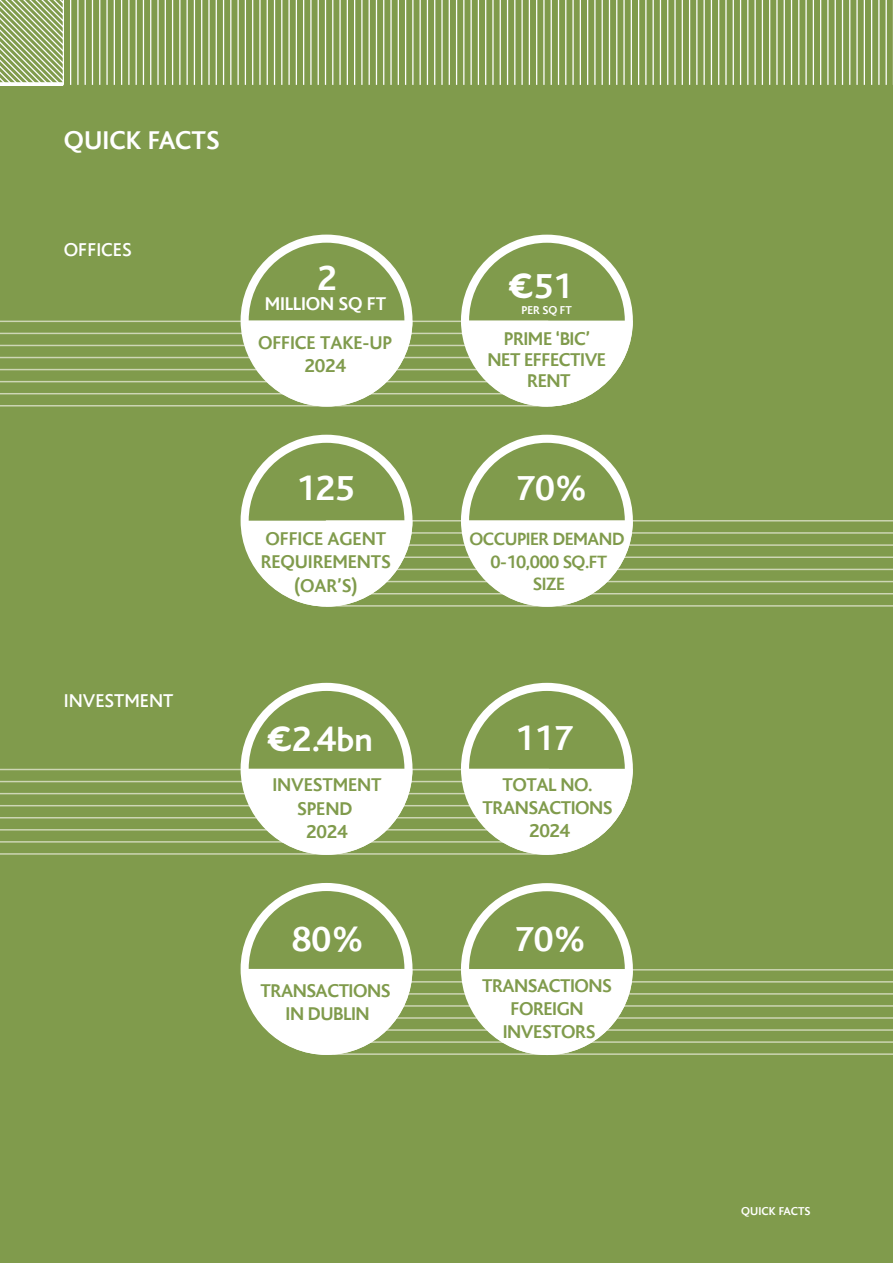
<style>
.page{position:relative;width:893px;height:1263px;background:#809b4c}
.page>*{position:absolute;margin:0;border:0;box-sizing:border-box;transform-origin:0 0}
.t1{font:700 36.45px "Bliss";letter-spacing:-.01em;color:#fff}
.t2{font:700 27px "Bliss";color:#fff}
.t3{font:700 19.5px/23.2px "Bliss";letter-spacing:-.025em;color:#809b4c;text-align:center}
.t4{font:500 19.5px "Bliss";color:#fff}
.t5{font:700 19.35px "Bliss";letter-spacing:-.01em;color:#fff}
.t6{font:700 18.75px/22.5px "Bliss";letter-spacing:-.025em;color:#809b4c;text-align:center}
.t7{font:700 12px "Bliss";letter-spacing:-.005em;color:#fff}
.s1{font-family:"Congenial"}
.s2{font-size:34.05px}
</style>
<div class="page">
<hr style="left:333px;top:969px;width:560px;height:1px;background:#ced6b5">
<hr style="left:333px;top:981px;width:560px;height:1px;background:#ced6b5">
<hr style="left:333px;top:993px;width:560px;height:2px;background:#ced6b5">
<hr style="left:333px;top:1005px;width:560px;height:2px;background:#ced6b5">
<hr style="left:333px;top:1017px;width:560px;height:2px;background:#ced6b5">
<hr style="left:333px;top:1029px;width:560px;height:2px;background:#ced6b5">
<hr style="left:333px;top:1041px;width:560px;height:2px;background:#ced6b5">
<hr style="left:333px;top:1053px;width:560px;height:2px;background:#ced6b5">
<hr style="left:0;top:769px;width:549px;height:1px;background:#ced6b5">
<hr style="left:0;top:781px;width:549px;height:1px;background:#ced6b5">
<hr style="left:0;top:793px;width:549px;height:1px;background:#ced6b5">
<hr style="left:0;top:805px;width:549px;height:1px;background:#ced6b5">
<hr style="left:0;top:817px;width:549px;height:1px;background:#ced6b5">
<hr style="left:0;top:829px;width:549px;height:1px;background:#ced6b5">
<hr style="left:0;top:841px;width:549px;height:2px;background:#ced6b5">
<hr style="left:0;top:853px;width:549px;height:2px;background:#ced6b5">
<hr style="left:326px;top:520px;width:567px;height:1px;background:#ced6b5">
<hr style="left:326px;top:532px;width:567px;height:2px;background:#ced6b5">
<hr style="left:326px;top:544px;width:567px;height:2px;background:#ced6b5">
<hr style="left:326px;top:556px;width:567px;height:2px;background:#ced6b5">
<hr style="left:326px;top:569px;width:567px;height:1px;background:#ced6b5">
<hr style="left:326px;top:581px;width:567px;height:1px;background:#ced6b5">
<hr style="left:326px;top:593px;width:567px;height:1px;background:#ced6b5">
<hr style="left:326px;top:605px;width:567px;height:2px;background:#ced6b5">
<hr style="left:0;top:321px;width:548px;height:1px;background:#ced6b5">
<hr style="left:0;top:333px;width:548px;height:1px;background:#ced6b5">
<hr style="left:0;top:345px;width:548px;height:1px;background:#ced6b5">
<hr style="left:0;top:357px;width:548px;height:1px;background:#ced6b5">
<hr style="left:0;top:369px;width:548px;height:1px;background:#ced6b5">
<hr style="left:0;top:381px;width:548px;height:1px;background:#ced6b5">
<hr style="left:0;top:393px;width:548px;height:1px;background:#ced6b5">
<hr style="left:0;top:405px;width:548px;height:1px;background:#ced6b5">
<div style="left:241px;top:235px;width:171px;height:171px;border:8px solid #fefefe;border-radius:50%"></div>
<svg style="left:241px;top:321px;width:171px;height:85px"></svg>
<div style="left:241px;top:435px;width:171px;height:172px;border:8px solid #fff;border-radius:50%"></div>
<svg style="left:241px;top:521px;width:171px;height:86px"></svg>
<div style="left:461px;top:235px;width:172px;height:172px;border:8px solid #fff;border-radius:50%"></div>
<svg style="left:462px;top:321px;width:171px;height:86px"></svg>
<div style="left:241px;top:683px;width:171px;height:172px;border:8px solid #fff;border-radius:50%"></div>
<svg style="left:241px;top:769px;width:171px;height:86px"></svg>
<div style="left:461px;top:435px;width:172px;height:172px;border:8px solid #fff;border-radius:50%"></div>
<svg style="left:462px;top:521px;width:171px;height:86px"></svg>
<div style="left:241px;top:883px;width:171px;height:172px;border:8px solid #fff;border-radius:50%"></div>
<svg style="left:241px;top:969px;width:171px;height:86px"></svg>
<div style="left:461px;top:883px;width:172px;height:172px;border:8px solid #fff;border-radius:50%"></div>
<svg style="left:462px;top:969px;width:171px;height:86px"></svg>
<div style="left:461px;top:683px;width:172px;height:172px;border:8px solid #fff;border-radius:50%"></div>
<svg style="left:462px;top:769px;width:171px;height:86px"></svg>
<svg style="left:0;top:0;width:893px;height:85px"></svg>
<hr style="left:0;top:82px;width:63px;height:3px;background:#fff">
<p class="t2" style="left:64px;top:126px;width:157px">QUICK FACTS</p>
<p class="t4" style="left:64px;top:239px;width:69px">OFFICES</p>
<p class="t4" style="left:64px;top:690px;width:111px">INVESTMENT</p>
<p class="t1" style="left:317px;top:259px;width:21px">2</p>
<p class="t5" style="left:265px;top:293px;width:123px">MILLION SQ FT</p>
<p class="t3" style="left:258px;top:331px;width:136px">OFFICE TAKE-UP<br>2024</p>
<p class="t1" style="left:296px;top:469px;width:60px">125</p>
<p class="t3" style="left:261px;top:527px;width:132px">OFFICE AGENT<br>REQUIREMENTS (OAR’S)</p>
<p class="t1" style="left:266px;top:720px;width:108px"><span class="s1">€</span>2.4<span class="s2">bn</span></p>
<p class="t3" style="left:272px;top:774px;width:111px">INVESTMENT<br>SPEND<br>2024</p>
<p class="t1" style="left:508px;top:267px;width:66px"><span class="s1">€</span>51</p>
<p class="t3" style="left:488px;top:328px;width:120px;line-height:21px">PRIME ‘BIC’<br>NET EFFECTIVE<br>RENT</p>
<p class="t7" style="left:521px;top:303px;width:52px">PER SQ FT</p>
<p class="t1" style="left:515px;top:469px;width:73px">70%</p>
<p class="t6" style="left:469px;top:528px;width:157px">OCCUPIER DEMAND<br>0-10,000 SQ.FT<br>SIZE</p>
<p class="t1" style="left:515px;top:719px;width:60px">117</p>
<p class="t3" style="left:483px;top:773px;width:131px">TOTAL NO.<br>TRANSACTIONS<br>2024</p>
<p class="t1" style="left:292px;top:920px;width:73px">80%</p>
<p class="t1" style="left:514px;top:920px;width:73px">70%</p>
<p class="t3" style="left:261px;top:979px;width:131px">TRANSACTIONS<br>IN DUBLIN</p>
<p class="t3" style="left:482px;top:974px;width:131px">TRANSACTIONS<br>FOREIGN<br>INVESTORS</p>
<p class="t7" style="left:741px;top:1205px;width:71px">QUICK FACTS</p>
</div>
